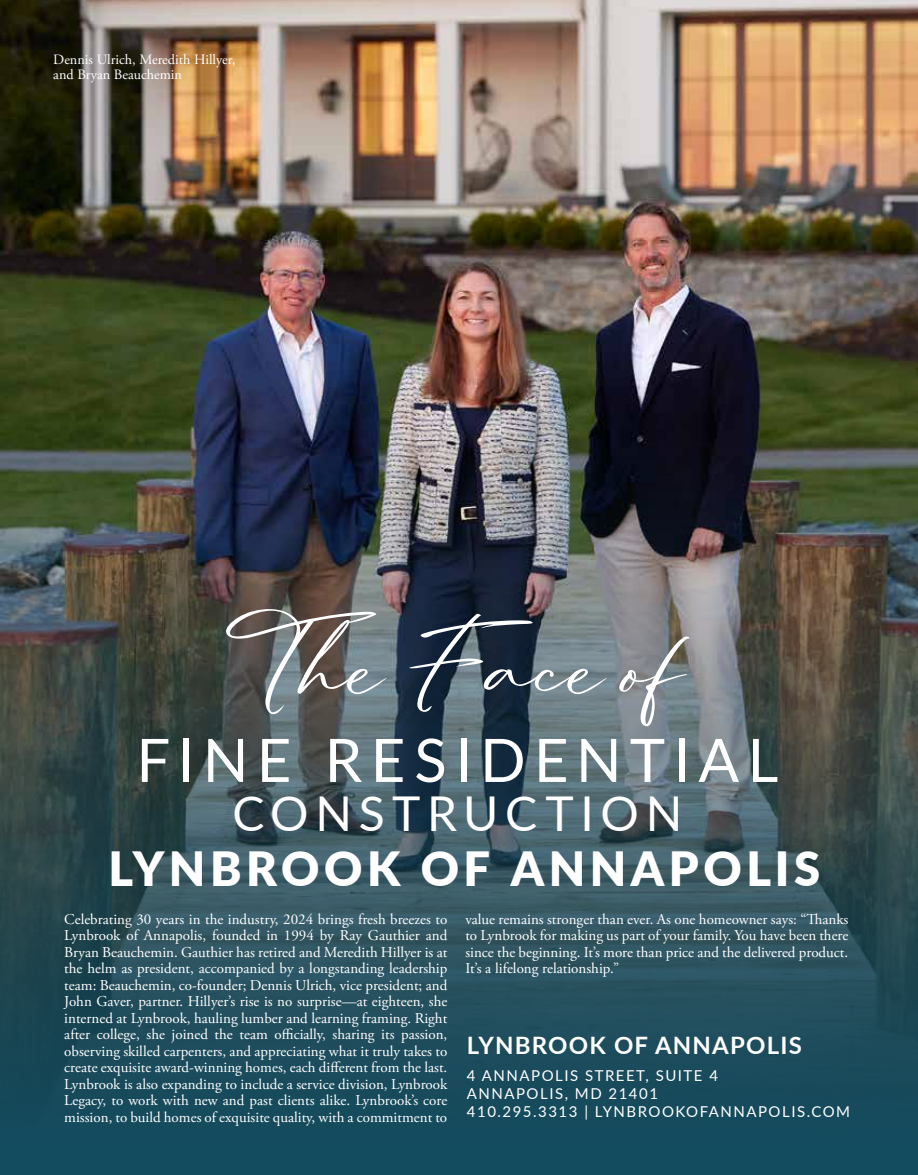
<style>
.page{position:relative;width:918px;height:1175px;background:#fff}
.page>*{position:absolute;margin:0;border:0;box-sizing:border-box;transform-origin:0 0}
.t1{font:69px "Parlare";color:#fff}
.t2{font:60px "Lato";letter-spacing:.135em;color:#fff}
.t3{font:48px "Lato";letter-spacing:.14em;color:#fff}
.t4{font:900 47.1px "Lato";letter-spacing:.095em;color:#fff}
.t5{font:700 24px "Lato";letter-spacing:.05em;color:#fff}
.t6{font:15px/16.5px "Adobe Garamond Pro";color:#fff;text-align:justify}
.t7{font:15px/18px "Lato";letter-spacing:.1em;color:#fff}
.t8{font:14.25px/15px "Adobe Garamond Pro";color:#fff}
</style>
<div class="page">
<img style="left:0;top:0;width:918px;height:426px">
<img style="left:0;top:426px;width:918px;height:748px">
<div style="left:0;top:0;width:287px;height:152px;background:#000;opacity:.75"></div>
<p class="t8" style="left:53px;top:53px;width:183px">Dennis Ulrich, Meredith Hillyer, and Bryan Beauchemin</p>
<h1 class="t1" style="left:234px;top:630px;width:449px">The Face of</h1>
<h2 class="t2" style="left:136px;top:717px;width:643px">FINE RESIDENTIAL</h2>
<h3 class="t3" style="left:232px;top:779px;width:452px">CONSTRUCTION</h3>
<h3 class="t4" style="left:108px;top:833px;width:713px">LYNBROOK OF ANNAPOLIS</h3>
<p class="t6" style="left:64px;top:911px;width:385px">Celebrating 30 years in the industry, 2024 brings fresh breezes to Lynbrook of Annapolis, founded in 1994 by Ray Gauthier and Bryan Beauchemin. Gauthier has retired and Meredith Hillyer is at the helm as president, accompanied by a longstanding leadership team: Beauchemin, co-founder; Dennis Ulrich, vice president; and John Gaver, partner. Hillyer’s rise is no surprise—at eighteen, she interned at Lynbrook, hauling lumber and learning framing. Right after college, she joined the team officially, sharing its passion, observing skilled carpenters, and appreciating what it truly takes to create exquisite award-winning homes, each different from the last.<br>Lynbrook is also expanding to include a service division, Lynbrook Legacy, to work with new and past clients alike. Lynbrook’s core mission, to build homes of exquisite quality, with a commitment to</p>
<p class="t6" style="left:465px;top:911px;width:385px">value remains stronger than ever. As one homeowner says: “Thanks to Lynbrook for making us part of your family. You have been there since the beginning. It’s more than price and the delivered product.<br>It’s a lifelong relationship.”</p>
<h3 class="t5" style="left:467px;top:1027px;width:336px">LYNBROOK OF ANNAPOLIS</h3>
<p class="t7" style="left:467px;top:1065px;width:385px">4 ANNAPOLIS STREET, SUITE 4<br>ANNAPOLIS, MD 21401<br>410.295.3313 | LYNBROOKOFANNAPOLIS.COM</p>
</div>
